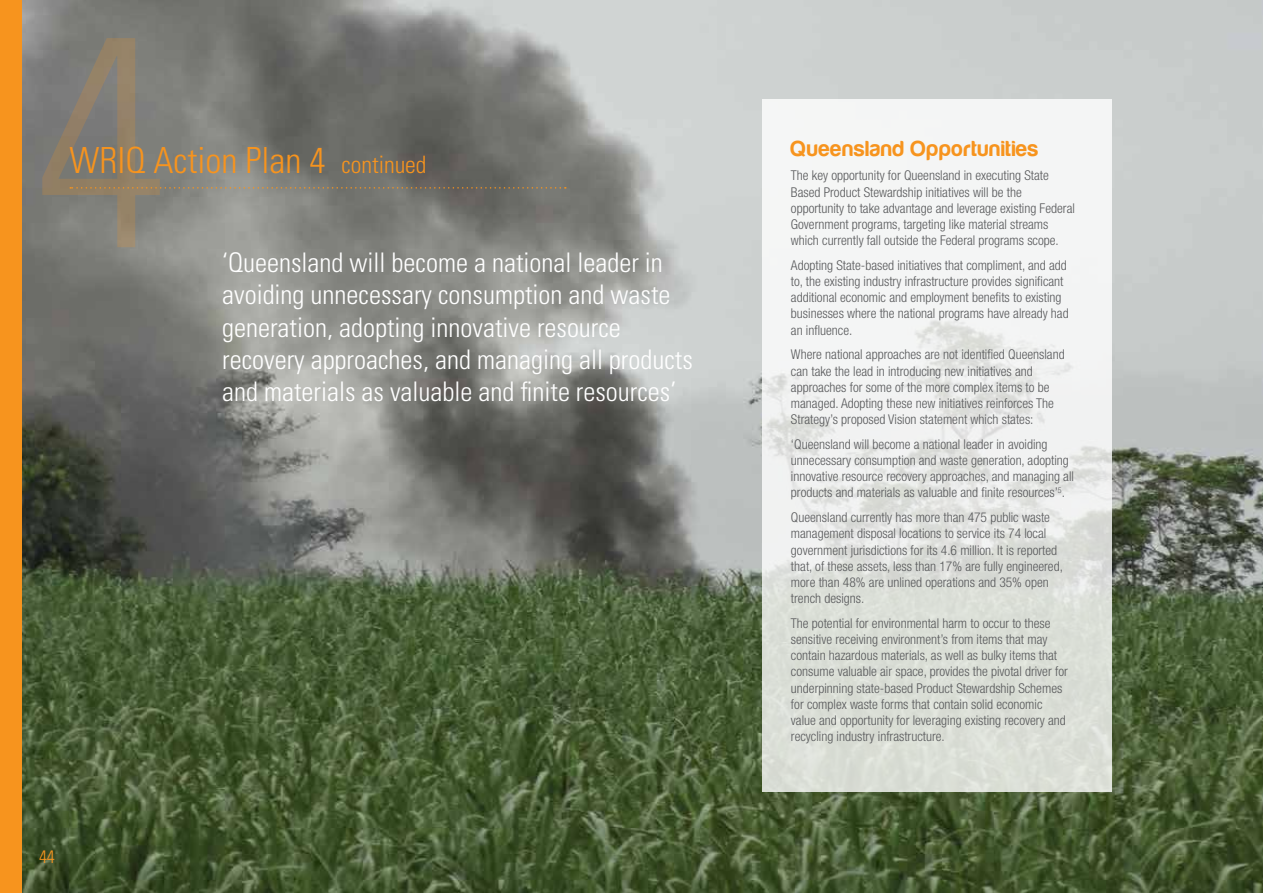
<style>
.page{position:relative;width:1263px;height:893px;background:#fff}
.page>*{position:absolute;margin:0;border:0;box-sizing:border-box;transform-origin:0 0}
.t1{font:300 condensed 300px "Univers LT Std";color:#f7941e}
.t2{font:300 condensed 36px "Univers LT Std";color:#f7941e}
.t3{font:300 condensed 27px/32.4px "Univers LT Std";color:#fff}
.t4{font:22.5px "Harabara";letter-spacing:.04em;color:#f7941e}
.t5{font:300 condensed 18px "Univers LT Std";color:#f7941e}
.t6{font:300 condensed 13.5px/16.2px "Helvetica Neue";color:#58595b}
.s1{font-size:24px}
</style>
<div class="page">
<img style="left:21px;top:0;width:1242px;height:893px">
<svg style="left:762px;top:100px;width:350px;height:692px;fill:#f0f1f0"></svg>
<svg style="left:70px;top:187px;width:496px;height:2px"></svg>
<div style="left:0;top:0;width:21px;height:893px;background:#f7941e"></div>
<h1 class="t1" style="left:34px;top:-39px;width:135px">4</h1>
<h2 class="t2" style="left:69px;top:139px;width:359px">WRIQ Action Plan 4 <span class="s1">continued</span></h2>
<h3 class="t3" style="left:222px;top:246px;width:472px">‘Queensland will become a national leader in avoiding unnecessary consumption and waste generation, adopting innovative resource recovery approaches, and managing all products and materials as valuable and finite resources’</h3>
<h3 class="t5" style="left:39px;top:845px;width:17px">44</h3>
<h3 class="t4" style="left:791px;top:136px;width:249px">Queensland Opportunities</h3>
<p class="t6" style="left:791px;top:167px;width:285px">The key opportunity for Queensland in executing State Based Product Stewardship initiatives will be the opportunity to take advantage and leverage existing Federal Government programs, targeting like material streams which currently fall outside the Federal programs scope.</p>
<p class="t6" style="left:791px;top:257px;width:279px">Adopting State-based initiatives that compliment, and add to, the existing industry infrastructure provides significant additional economic and employment benefits to existing businesses where the national programs have already had an influence.</p>
<p class="t6" style="left:791px;top:346px;width:275px">Where national approaches are not identified Queensland can take the lead in introducing new initiatives and approaches for some of the more complex items to be managed. Adopting these new initiatives reinforces The Strategy’s proposed Vision statement which states:</p>
<p class="t6" style="left:791px;top:436px;width:284px">‘Queensland will become a national leader in avoiding unnecessary consumption and waste generation, adopting innovative resource recovery approaches, and managing all products and materials as valuable and finite resources’<sup>5</sup>.</p>
<p class="t6" style="left:791px;top:509px;width:273px">Queensland currently has more than 475 public waste management disposal locations to service its 74 local government jurisdictions for its 4.6 million. It is reported that, of these assets, less than 17% are fully engineered, more than 48% are unlined operations and 35% open trench designs.</p>
<p class="t6" style="left:791px;top:615px;width:278px">The potential for environmental harm to occur to these sensitive receiving environment’s from items that may contain hazardous materials, as well as bulky items that consume valuable air space, provides the pivotal driver for underpinning state-based Product Stewardship Schemes for complex waste forms that contain solid economic value and opportunity for leveraging existing recovery and recycling industry infrastructure.</p>
</div>
